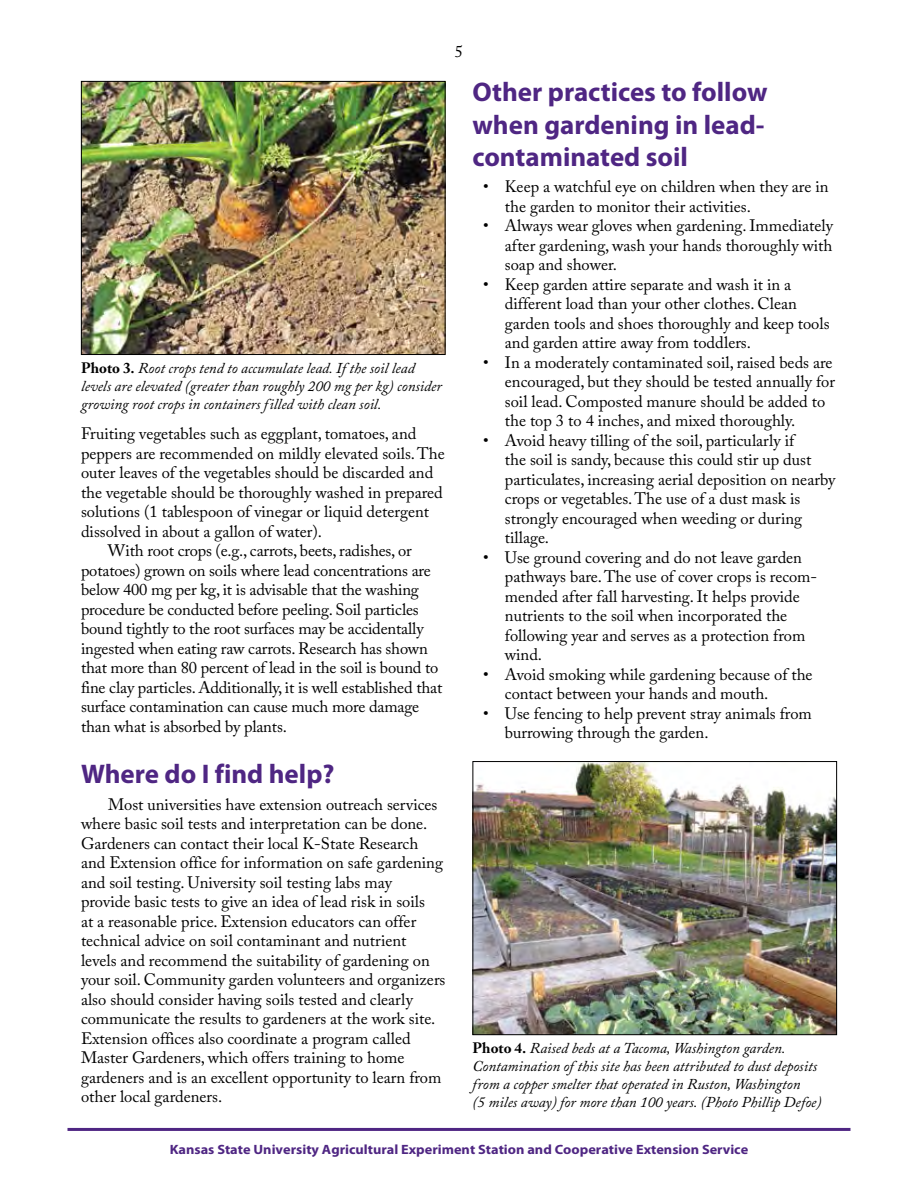
<style>
.page{position:relative;width:918px;height:1188px;background:#fff}
.page>*{position:absolute;margin:0;border:0;box-sizing:border-box;transform-origin:0 0}
.t1{font:700 27px/32.4px "Myriad Pro";color:#4f2683;text-align:justify}
.t2{font:16.5px/19.5px "Adobe Caslon Pro";color:#000}
.t3{font:italic 15px/18px "Adobe Caslon Pro";color:#000}
.t4{font:700 13.5px "Myriad Pro";color:#4f2683;scale:1.06 1}
.s1{font-weight:700;font-style:normal}
</style>
<div class="page">
<img style="left:83px;top:83px;width:361px;height:270px">
<div style="left:81px;top:81px;width:365px;height:274px;border:1px solid #000"></div>
<img style="left:474px;top:763px;width:361px;height:270px">
<div style="left:472px;top:761px;width:365px;height:274px;border:1px solid #000"></div>
<hr style="left:68px;top:1128px;width:782px;height:3px;background:#4f2683">
<p class="t2" style="left:455px;top:42px;width:10px">5</p>
<h1 class="t1" style="left:472px;top:75px;width:296px">Other practices to follow when gardening in lead&shy;contaminated soil</h1>
<p class="t2" style="left:505px;top:177px;width:325px;text-indent:-22px">• Keep a watchful eye on children when they are in the garden to monitor their activities.</p>
<p class="t2" style="left:505px;top:216px;width:330px;text-align:justify;text-indent:-22px">• Always wear gloves when gardening. Immediately after gardening, wash your hands thoroughly with soap and shower.</p>
<p class="t2" style="left:505px;top:274px;width:326px;text-indent:-22px">• Keep garden attire separate and wash it in a different load than your other clothes. Clean garden tools and shoes thoroughly and keep tools and garden attire away from toddlers.</p>
<p class="t2" style="left:505px;top:352px;width:332px;text-indent:-22px">• In a moderately contaminated soil, raised beds are encouraged, but they should be tested annually for soil lead. Composted manure should be added to the top 3 to 4 inches, and mixed thoroughly.</p>
<p class="t2" style="left:505px;top:430px;width:332px;text-indent:-22px">• Avoid heavy tilling of the soil, particularly if<br>the soil is sandy, because this could stir up dust particulates, increasing aerial deposition on nearby crops or vegetables. The use of a dust mask is strongly encouraged when weeding or during tillage.</p>
<p class="t2" style="left:505px;top:547px;width:314px;text-indent:-22px">• Use ground covering and do not leave garden pathways bare. The use of cover crops is recom&shy;mended after fall harvesting. It helps provide nutrients to the soil when incorporated the following year and serves as a protection from wind.</p>
<p class="t2" style="left:505px;top:664px;width:309px;text-indent:-22px">• Avoid smoking while gardening because of the contact between your hands and mouth.</p>
<p class="t2" style="left:505px;top:703px;width:308px;text-indent:-22px">• Use fencing to help prevent stray animals from burrowing through the garden.</p>
<p class="t3" style="left:81px;top:359px;width:362px"><span class="s1">Photo 3.</span> Root crops tend to accumulate lead. If the soil lead levels are elevated (greater than roughly 200 mg per kg) consider growing root crops in containers filled with clean soil.</p>
<p class="t2" style="left:81px;top:424px;width:337px">Fruiting vegetables such as eggplant, tomatoes, and</p>
<p class="t2" style="left:81px;top:443px;width:365px">peppers are recommended on mildly elevated soils. The</p>
<p class="t2" style="left:81px;top:463px;width:354px">outer leaves of the vegetables should be discarded and</p>
<p class="t2" style="left:81px;top:482px;width:363px">the vegetable should be thoroughly washed in prepared</p>
<p class="t2" style="left:81px;top:502px;width:350px">solutions (1 tablespoon of vinegar or liquid detergent</p>
<p class="t2" style="left:81px;top:521px;width:243px">dissolved in about a gallon of water).</p>
<p class="t2" style="left:108px;top:541px;width:305px">With root crops (e.g., carrots, beets, radishes, or</p>
<p class="t2" style="left:81px;top:560px;width:351px">potatoes) grown on soils where lead concentrations are</p>
<p class="t2" style="left:81px;top:580px;width:339px">below 400 mg per kg, it is advisable that the washing</p>
<p class="t2" style="left:81px;top:599px;width:339px">procedure be conducted before peeling. Soil particles</p>
<p class="t2" style="left:81px;top:619px;width:344px">bound tightly to the root surfaces may be accidentally</p>
<p class="t2" style="left:81px;top:638px;width:348px">ingested when eating raw carrots. Research has shown</p>
<p class="t2" style="left:81px;top:658px;width:359px">that more than 80 percent of lead in the soil is bound to</p>
<p class="t2" style="left:81px;top:677px;width:363px">fine clay particles. Additionally, it is well established that</p>
<p class="t2" style="left:81px;top:697px;width:340px">surface contamination can cause much more damage</p>
<p class="t2" style="left:81px;top:716px;width:207px">than what is absorbed by plants.</p>
<h1 class="t1" style="left:81px;top:757px;width:255px">Where do I find help?</h1>
<p class="t2" style="left:81px;top:794px;width:366px;text-indent:27px">Most universities have extension outreach services where basic soil tests and interpretation can be done.<br>Gardeners can contact their local K-State Research and Extension office for information on safe gardening and soil testing. University soil testing labs may<br>provide basic tests to give an idea of lead risk in soils<br>at a reasonable price. Extension educators can offer technical advice on soil contaminant and nutrient levels and recommend the suitability of gardening on your soil. Community garden volunteers and organizers also should consider having soils tested and clearly communicate the results to gardeners at the work site.<br>Extension offices also coordinate a program called Master Gardeners, which offers training to home gardeners and is an excellent opportunity to learn from other local gardeners.</p>
<p class="t3" style="left:472px;top:1039px;width:351px"><span class="s1">Photo 4.</span> Raised beds at a Tacoma, Washington garden.<br>Contamination of this site has been attributed to dust deposits from a copper smelter that operated in Ruston, Washington<br>(5 miles away) for more than 100 years. (Photo Phillip Defoe)</p>
<p class="t4" style="left:170px;top:1141px;width:547px">Kansas State University Agricultural Experiment Station and Cooperative Extension Service</p>
</div>
